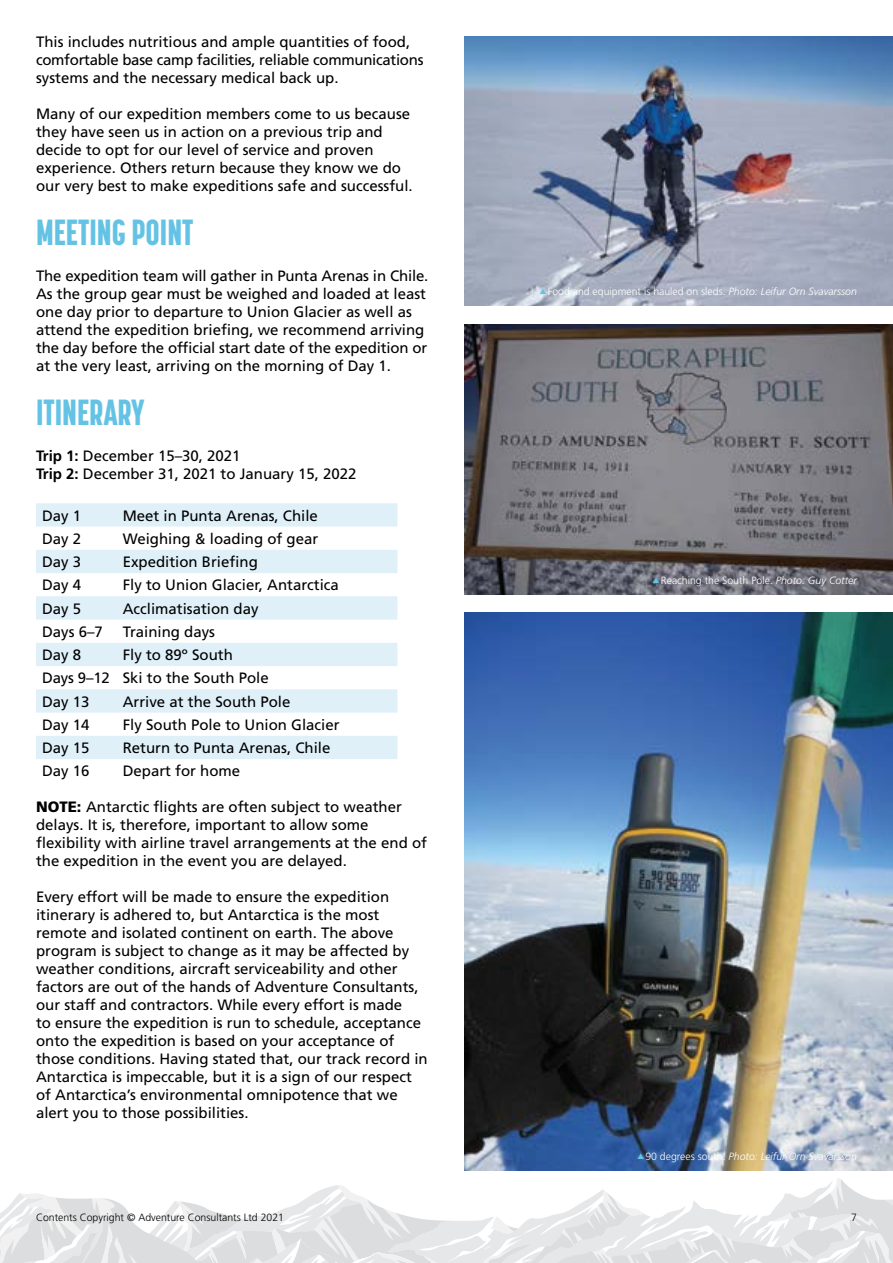
<style>
.page{position:relative;width:893px;height:1263px;background:#fff}
.page>*{position:absolute;margin:0;border:0;box-sizing:border-box;transform-origin:0 0}
.t1{font:800 36px "Korolev Compressed";color:#64c3e4}
.t2{font:15px/18px "Frutiger LT Std";color:#000}
.t3{font:300 10.5px "Frutiger LT Std";color:#fff}
.t4{font:300 10.5px "Frutiger LT Std";color:#000}
.t5{font:italic 300 10.5px "Frutiger LT Std";color:#fff}
.s1{font-weight:700}
.s2{font-weight:900}
.s3{font-style:italic}
.s4{font-style:normal}
</style>
<div class="page">
<svg style="left:0;top:1178px;width:893px;height:85px"></svg>
<img style="left:464px;top:612px;width:429px;height:558px">
<svg style="left:36px;top:503px;width:361px;height:256px;fill:#dff0f8"></svg>
<img style="left:464px;top:36px;width:429px;height:270px">
<img style="left:464px;top:324px;width:429px;height:270px">
<svg style="left:653px;top:577px;width:6px;height:6px"></svg>
<svg style="left:540px;top:288px;width:6px;height:6px"></svg>
<svg style="left:637px;top:1153px;width:7px;height:6px"></svg>
<p class="t2" style="left:36px;top:33px;width:389px">This includes nutritious and ample quantities of food, comfortable base camp facilities, reliable communications systems and the necessary medical back up.</p>
<p class="t2" style="left:36px;top:105px;width:378px">Many of our expedition members come to us because they have seen us in action on a previous trip and decide to opt for our level of service and proven experience. Others return because they know we do our very best to make expeditions safe and successful.</p>
<h1 class="t1" style="left:36px;top:212px;width:159px">MEETING POINT</h1>
<p class="t2" style="left:36px;top:267px;width:394px">The expedition team will gather in Punta Arenas in Chile.<br>As the group gear must be weighed and loaded at least one day prior to departure to Union Glacier as well as attend the expedition briefing, we recommend arriving the day before the official start date of the expedition or at the very least, arriving on the morning of Day 1.</p>
<h1 class="t1" style="left:36px;top:392px;width:110px">ITINERARY</h1>
<p class="t2" style="left:36px;top:447px;width:322px"><span class="s1">Trip 1:</span> December 15–30, 2021<br><span class="s1">Trip 2:</span> December 31, 2021 to January 15, 2022</p>
<p class="t2" style="left:42px;top:506px;width:41px">Day 1</p>
<p class="t2" style="left:123px;top:506px;width:197px">Meet in Punta Arenas, Chile</p>
<p class="t2" style="left:42px;top:530px;width:41px">Day 2</p>
<p class="t2" style="left:123px;top:530px;width:197px">Weighing &amp; loading of gear</p>
<p class="t2" style="left:42px;top:553px;width:41px">Day 3</p>
<p class="t2" style="left:123px;top:553px;width:137px">Expedition Briefing</p>
<p class="t2" style="left:42px;top:576px;width:41px">Day 4</p>
<p class="t2" style="left:123px;top:576px;width:218px">Fly to Union Glacier, Antarctica</p>
<p class="t2" style="left:42px;top:599px;width:41px">Day 5</p>
<p class="t2" style="left:123px;top:599px;width:137px">Acclimatisation day</p>
<p class="t2" style="left:42px;top:623px;width:62px">Days 6–7</p>
<p class="t2" style="left:123px;top:623px;width:94px">Training days</p>
<p class="t2" style="left:42px;top:646px;width:41px">Day 8</p>
<p class="t2" style="left:42px;top:643px;width:228px;line-height:23.2px;text-indent:81px">Fly to 89º South<br>Days 9–12 Ski to the South Pole<br>Day 13</p>
<p class="t2" style="left:123px;top:692px;width:169px">Arrive at the South Pole</p>
<p class="t2" style="left:42px;top:716px;width:49px">Day 14</p>
<p class="t2" style="left:123px;top:716px;width:218px">Fly South Pole to Union Glacier</p>
<p class="t2" style="left:42px;top:739px;width:49px">Day 15</p>
<p class="t2" style="left:123px;top:739px;width:209px">Return to Punta Arenas, Chile</p>
<p class="t2" style="left:42px;top:762px;width:49px">Day 16</p>
<p class="t2" style="left:123px;top:762px;width:119px">Depart for home</p>
<p class="t2" style="left:36px;top:798px;width:392px"><span class="s2">NOTE:</span> Antarctic flights are often subject to weather delays. It is, therefore, important to allow some flexibility with airline travel arrangements at the end of the expedition in the event you are delayed.</p>
<p class="t2" style="left:36px;top:888px;width:393px">Every effort will be made to ensure the expedition itinerary is adhered to, but Antarctica is the most remote and isolated continent on earth. The above program is subject to change as it may be affected by weather conditions, aircraft serviceability and other factors are out of the hands of Adventure Consultants, our staff and contractors. While every effort is made<br>to ensure the expedition is run to schedule, acceptance onto the expedition is based on your acceptance of those conditions. Having stated that, our track record in Antarctica is impeccable, but it is a sign of our respect of Antarctica’s environmental omnipotence that we alert you to those possibilities.</p>
<p class="t3" style="left:548px;top:285px;width:311px">Food and equipment is hauled on sleds. <span class="s3">Photo: Leifur Orn Svavarsson</span></p>
<p class="t3" style="left:661px;top:575px;width:198px">Reaching the South Pole. <span class="s3">Photo: Guy Cotter</span></p>
<p class="t5" style="left:645px;top:1150px;width:213px"><span class="s4">90 degrees south.</span> Photo: Leifur Orn Svavarsson</p>
<p class="t4" style="left:36px;top:1211px;width:250px">Contents Copyright © Adventure Consultants Ltd 2021</p>
<p class="t4" style="left:851px;top:1211px;width:7px">7</p>
</div>
